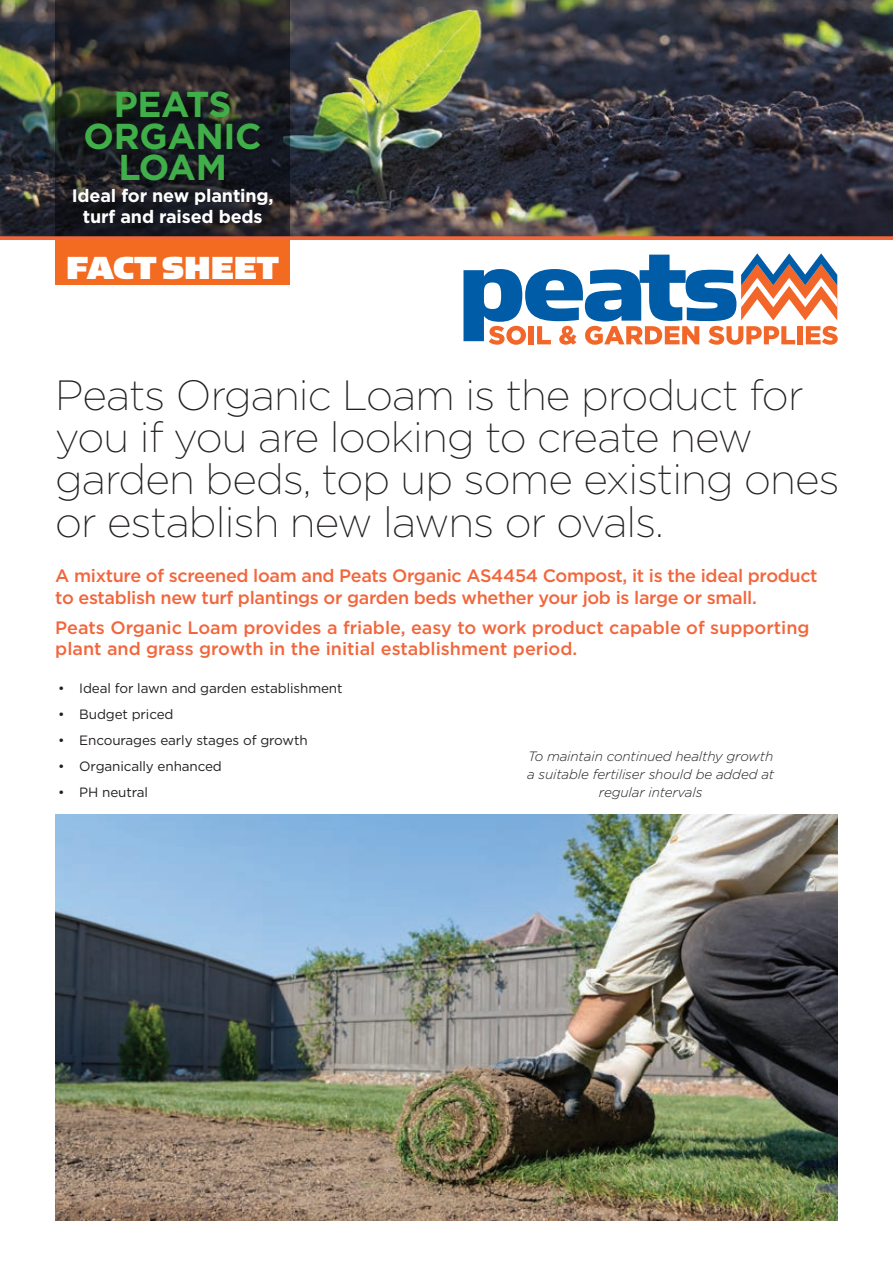
<style>
.page{position:relative;width:893px;height:1263px;background:#fff}
.page>*{position:absolute;margin:0;border:0;box-sizing:border-box;transform-origin:0 0}
.t1{font:200 42.3px/42.3px "Gotham";letter-spacing:-.02em;color:#231f20}
.t2{font:700 36px/31.5px "Gotham";letter-spacing:-.01em;color:#40ae49;text-align:center}
.t3{font:36px "Simian Text Gorilla";color:#fff}
.t4{font:500 18px/21.6px "Gotham";letter-spacing:-.02em;color:#f2663c}
.t5{font:500 18px/21.6px "Gotham";color:#f2663c}
.t6{font:700 18px/21.6px "Gotham";letter-spacing:-.01em;color:#fff;text-align:center}
.t7{font:13.5px "Gotham";letter-spacing:-.01em;color:#231f20}
.t8{font:italic 300 13.5px/18px "Gotham";letter-spacing:-.01em;color:#231f20;text-align:center}
</style>
<div class="page">
<img style="left:0;top:0;width:893px;height:236px">
<div style="left:55px;top:239px;width:235px;height:46px;background:#f36a21"></div>
<svg style="left:55px;top:0;width:235px;height:236px;background:#1f2023"></svg>
<svg style="left:463px;top:253px;width:375px;height:92px"></svg>
<svg style="left:0;top:236px;width:893px;height:4px;background:#e5623b"></svg>
<img style="left:55px;top:814px;width:783px;height:406px">
<h2 class="t2" style="left:84px;top:88px;width:180px">PEATS<br>ORGANIC<br>LOAM</h2>
<p class="t6" style="left:72px;top:184px;width:203px">Ideal for new planting, turf and raised beds</p>
<h2 class="t3" style="left:66px;top:247px;width:214px">FACT SHEET</h2>
<h1 class="t1" style="left:55px;top:372px;width:786px">Peats Organic Loam is the product for you if you are looking to create new garden beds, top up some existing ones or establish new lawns or ovals.</h1>
<p class="t4" style="left:55px;top:565px;width:764px">A mixture of screened loam and Peats Organic AS4454 Compost, it is the ideal product to establish new turf plantings or garden beds whether your job is large or small.</p>
<p class="t5" style="left:55px;top:616px;width:756px">Peats Organic Loam provides a friable, easy to work product capable of supporting plant and grass growth in the initial establishment period.</p>
<p class="t7" style="left:58px;top:680px;width:286px">• Ideal for lawn and garden establishment</p>
<p class="t7" style="left:58px;top:706px;width:117px">• Budget priced</p>
<p class="t7" style="left:58px;top:732px;width:251px">• Encourages early stages of growth</p>
<p class="t7" style="left:58px;top:757px;width:165px">• Organically enhanced</p>
<p class="t7" style="left:58px;top:783px;width:91px">• PH neutral</p>
<p class="t8" style="left:527px;top:747px;width:249px">To maintain continued healthy growth a suitable fertiliser should be added at regular intervals</p>
</div>
